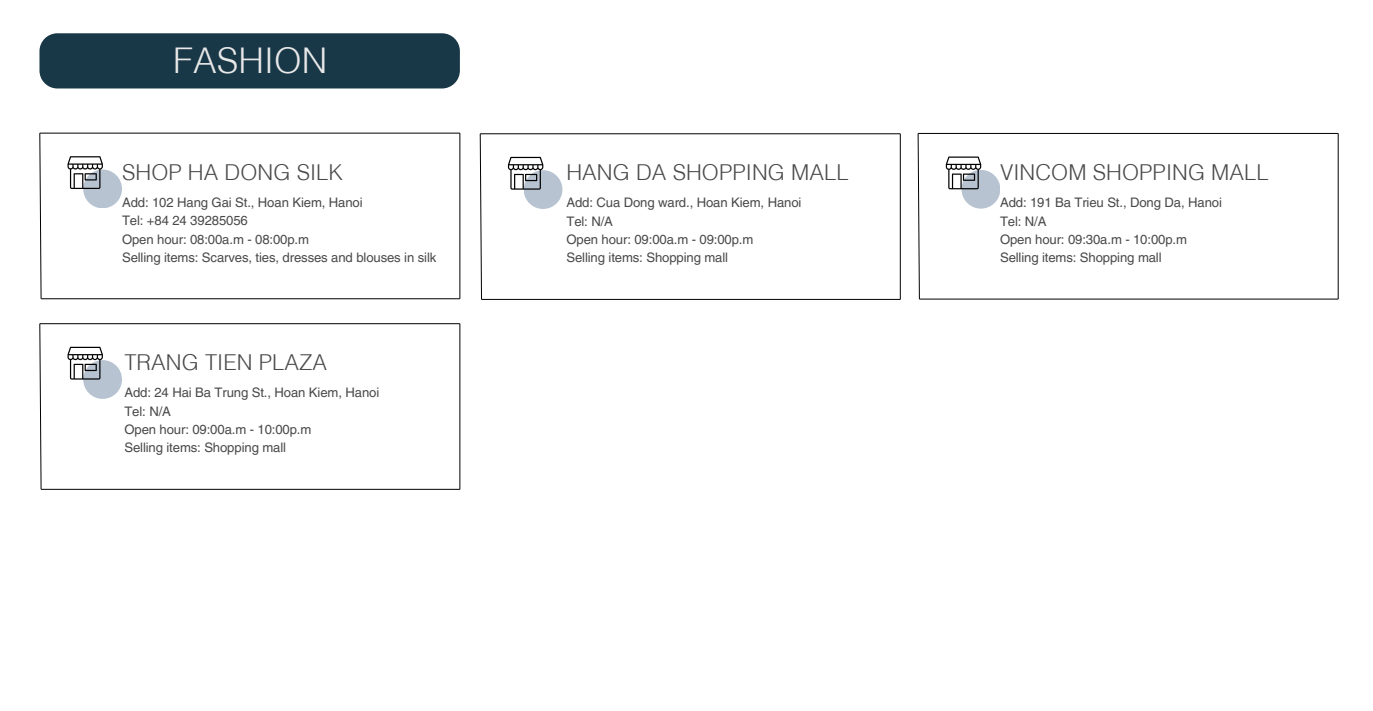
<style>
.page{position:relative;width:1373px;height:711px;background:#fff}
.page>*{position:absolute;margin:0;border:0;box-sizing:border-box;transform-origin:0 0}
.t1{font:300 35.44px "Helvetica LT Thai";letter-spacing:.005em;color:#e8e8e8}
.t2{font:300 21.88px "Helvetica LT Thai";letter-spacing:.005em;color:#4a494a}
.t3{font:13.12px/18.4px "Helvetica LT Pro";letter-spacing:-.01em;color:#4a494a}
</style>
<div class="page">
<div style="left:39px;top:33px;width:421px;height:55px;background:#183747;border-radius:18px"></div>
<hr style="left:40px;top:133px;width:420px;height:1px;background:#000">
<hr style="left:41px;top:298px;width:419px;height:1px;background:#000">
<svg style="left:39px;top:132px;width:3px;height:167px"></svg>
<hr style="left:460px;top:133px;width:1px;height:166px;background:#000">
<div style="left:83px;top:169px;width:39px;height:39px;background:#b7c3d1;border-radius:50%"></div>
<svg style="left:67px;top:156px;width:36px;height:33px"></svg>
<hr style="left:480px;top:133px;width:420px;height:1px;background:#000">
<hr style="left:481px;top:299px;width:419px;height:1px;background:#000">
<svg style="left:480px;top:133px;width:2px;height:167px"></svg>
<hr style="left:900px;top:134px;width:1px;height:165px;background:#000">
<div style="left:524px;top:170px;width:38px;height:39px;background:#b7c3d1;border-radius:50%"></div>
<svg style="left:508px;top:157px;width:35px;height:33px"></svg>
<hr style="left:918px;top:133px;width:420px;height:1px;background:#000">
<hr style="left:919px;top:299px;width:419px;height:1px;background:#000">
<svg style="left:917px;top:133px;width:3px;height:167px"></svg>
<hr style="left:1338px;top:133px;width:1px;height:166px;background:#000">
<div style="left:961px;top:170px;width:39px;height:39px;background:#b7c3d1;border-radius:50%"></div>
<svg style="left:946px;top:156px;width:35px;height:33px"></svg>
<hr style="left:40px;top:323px;width:420px;height:1px;background:#000">
<hr style="left:41px;top:489px;width:419px;height:1px;background:#000">
<svg style="left:39px;top:323px;width:3px;height:167px"></svg>
<hr style="left:460px;top:324px;width:1px;height:165px;background:#000">
<div style="left:83px;top:360px;width:39px;height:39px;background:#b7c3d1;border-radius:50%"></div>
<svg style="left:67px;top:347px;width:36px;height:32px"></svg>
<h1 class="t1" style="left:173px;top:40px;width:156px">FASHION</h1>
<h2 class="t2" style="left:122px;top:159px;width:223px">SHOP HA DONG SILK</h2>
<h2 class="t2" style="left:1000px;top:160px;width:270px">VINCOM SHOPPING MALL</h2>
<h2 class="t2" style="left:566px;top:160px;width:284px">HANG DA SHOPPING MALL</h2>
<p class="t3" style="left:122px;top:194px;width:316px">Add: 102 Hang Gai St., Hoan Kiem, Hanoi<br>Tel: +84 24 39285056<br>Open hour: 08:00a.m - 08:00p.m<br>Selling items: Scarves, ties, dresses and blouses in silk</p>
<p class="t3" style="left:1000px;top:195px;width:223px">Add: 191 Ba Trieu St., Dong Da, Hanoi<br>Tel: N/A<br>Open hour: 09:30a.m - 10:00p.m<br>Selling items: Shopping mall</p>
<p class="t3" style="left:566px;top:195px;width:237px">Add: Cua Dong ward., Hoan Kiem, Hanoi<br>Tel: N/A<br>Open hour: 09:00a.m - 09:00p.m<br>Selling items: Shopping mall</p>
<h2 class="t2" style="left:124px;top:349px;width:204px">TRANG TIEN PLAZA</h2>
<p class="t3" style="left:124px;top:385px;width:256px">Add: 24 Hai Ba Trung St., Hoan Kiem, Hanoi<br>Tel: N/A<br>Open hour: 09:00a.m - 10:00p.m<br>Selling items: Shopping mall</p>
</div>
